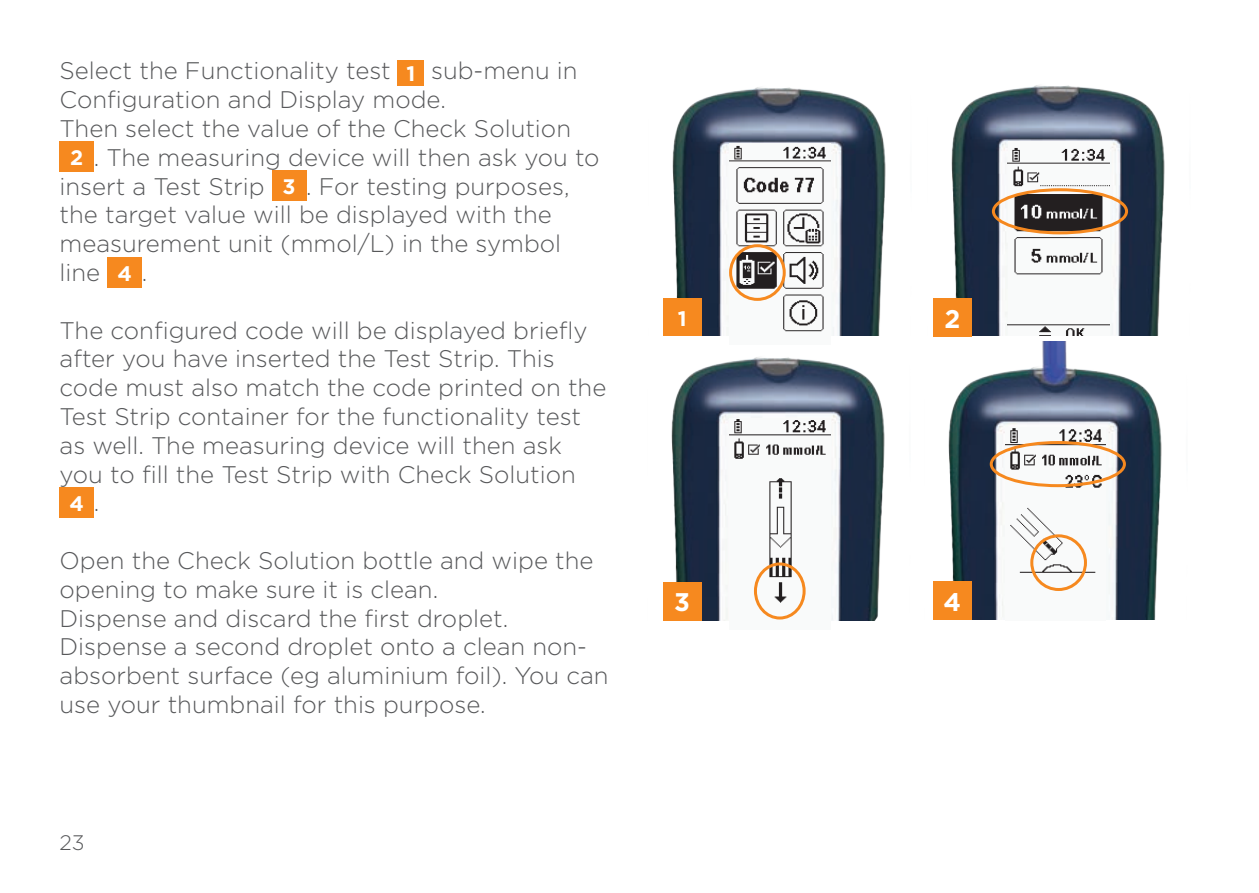
<style>
.page{position:relative;width:1259px;height:893px;background:#fff}
.page>*{position:absolute;margin:0;border:0;box-sizing:border-box;transform-origin:0 0}
.Box_number_small{font:700 25.5px "Gotham";color:#fff}
.t1{font:300 24px/28.8px "Gotham";color:#57585a}
.t2{font:700 21px "Gotham";color:#fff}
.t3{font:300 21px "Gotham";color:#57585a}
</style>
<div class="page">
<img style="left:672px;top:87px;width:214px;height:247px">
<img style="left:951px;top:85px;width:214px;height:251px">
<img style="left:671px;top:334px;width:214px;height:287px">
<img style="left:948px;top:342px;width:214px;height:278px">
<div style="left:663px;top:582px;width:38px;height:39px;background:#f6891f"></div>
<div style="left:933px;top:581px;width:38px;height:39px;background:#f6891f"></div>
<div style="left:933px;top:298px;width:38px;height:39px;background:#f6891f"></div>
<div style="left:663px;top:298px;width:38px;height:38px;background:#f6891f"></div>
<div style="left:729px;top:143px;width:101px;height:201px;background:#f9fafa"></div>
<img style="left:729px;top:145px;width:101px;height:187px">
<div style="left:1008px;top:141px;width:101px;height:195px;background:#f9fafa"></div>
<img style="left:1008px;top:148px;width:101px;height:188px">
<img style="left:1005px;top:427px;width:100px;height:193px">
<div style="left:1030px;top:534px;width:57px;height:57px;border:3px solid #f6891f;border-radius:50%"></div>
<div style="left:989px;top:441px;width:137px;height:46px;border:3px solid #f6891f;border-radius:50%"></div>
<div style="left:992px;top:188px;width:136px;height:46px;border:3px solid #f6891f;border-radius:50%"></div>
<div style="left:729px;top:244px;width:56px;height:57px;border:3px solid #f6891f;border-radius:50%"></div>
<div style="left:398px;top:60px;width:26px;height:26px;background:#f6891f"></div>
<div style="left:60px;top:142px;width:34px;height:30px;background:#f6891f"></div>
<div style="left:272px;top:171px;width:34px;height:30px;background:#f6891f"></div>
<div style="left:107px;top:257px;width:35px;height:30px;background:#f6891f"></div>
<div style="left:60px;top:488px;width:34px;height:30px;background:#f6891f"></div>
<div style="left:729px;top:418px;width:101px;height:211px;background:#f9fafa"></div>
<img style="left:729px;top:419px;width:101px;height:201px">
<div style="left:754px;top:562px;width:51px;height:57px;border:3px solid #f6891f;border-radius:50%"></div>
<p class="t1" style="left:60px;top:56px;width:519px;text-indent:371px">sub-menu in<br>Configuration and Display mode.</p>
<p class="t1" style="left:60px;top:113px;width:513px">Then select the value of the Check Solution</p>
<p class="t2" style="left:70px;top:144px;width:15px">2</p>
<p class="t1" style="left:60px;top:56px;width:333px">Select the Functionality test</p>
<p class="t2" style="left:406px;top:60px;width:10px">1</p>
<p class="t1" style="left:60px;top:142px;width:541px;text-indent:34px">. The measuring device will then ask you to insert a Test Strip</p>
<p class="t1" style="left:60px;top:171px;width:511px;text-indent:247px">. For testing purposes, the target value will be displayed with the measurement unit (mmol/L) in the symbol</p>
<p class="t1" style="left:60px;top:257px;width:42px">line</p>
<p class="t2" style="left:117px;top:259px;width:16px">4</p>
<p class="t1" style="left:142px;top:257px;width:7px">.</p>
<p class="t1" style="left:60px;top:315px;width:548px">The configured code will be displayed briefly after you have inserted the Test Strip. This code must also match the code printed on the Test Strip container for the functionality test as well. The measuring device will then ask you to fill the Test Strip with Check Solution</p>
<p class="t2" style="left:69px;top:490px;width:16px">4</p>
<p class="t1" style="left:94px;top:488px;width:7px">.</p>
<p class="t2" style="left:282px;top:173px;width:15px">3</p>
<p class="t1" style="left:60px;top:545px;width:550px">Open the Check Solution bottle and wipe the opening to make sure it is clean.<br>Dispense and discard the first droplet.<br>Dispense a second droplet onto a clean non&shy;absorbent surface (eg aluminium foil). You can use your thumbnail for this purpose.</p>
<p class="t3" style="left:60px;top:830px;width:27px">23</p>
<p class="t2" style="left:677px;top:304px;width:10px">1</p>
<p class="Box_number_small" style="left:944px;top:302px;width:17px">2</p>
<p class="Box_number_small" style="left:674px;top:585px;width:17px">3</p>
<p class="Box_number_small" style="left:943px;top:585px;width:19px">4</p>
</div>
